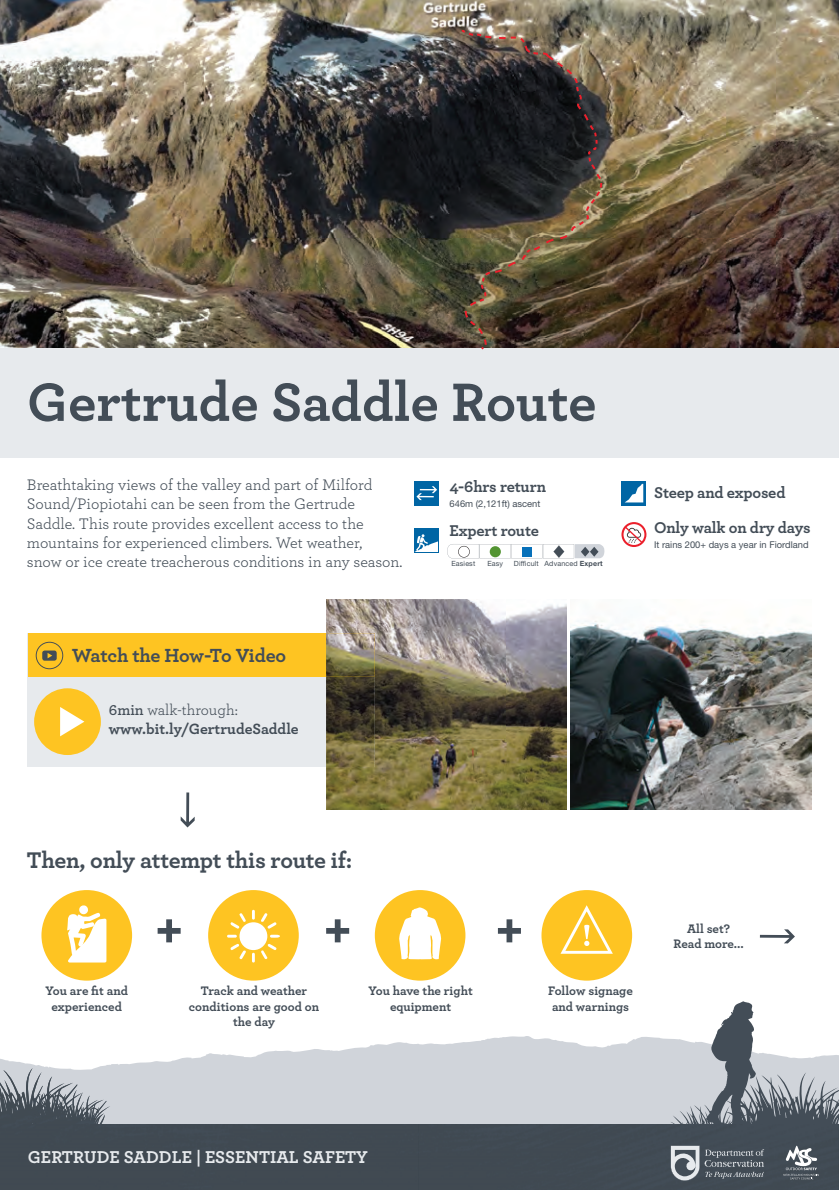
<style>
.page{position:relative;width:839px;height:1190px;background:#fff}
.page>*{position:absolute;margin:0;border:0;box-sizing:border-box;transform-origin:0 0}
.t1{font:700 56.6px "Archer";color:#434d57}
.t2{font:700 23.8px "Archer";letter-spacing:-.01em;color:#434d57}
.t3{font:700 20px "Archer";letter-spacing:-.015em;color:#434d57}
.t4{font:700 18px "Archer";color:#e7eaed}
.t5{font:700 16.4px "Archer";letter-spacing:-.01em;color:#434d57}
.t6{font:16px/19.2px "Archer";color:#434d57}
.t7{font:700 15.6px/18.6px "Archer";color:#434d57}
.t8{font:700 13px/15.6px "Archer";color:#434d57;text-align:center}
.t9{font:9.4px "Helvetica Neue LT Std";color:#434d57}
.t10{font:7.2px "Helvetica Neue LT Std";letter-spacing:.02em;color:#434d57}
.s1{font-weight:600}
.s2{font-weight:400}
.s3{font-weight:700}
</style>
<div class="page">
<img style="left:0;top:0;width:838px;height:348px">
<div style="left:28px;top:633px;width:346px;height:134px;background:#e7eaed"></div>
<svg style="left:0;top:1036px;width:670px;height:88px;fill:#d0d4da"></svg>
<div style="left:0;top:348px;width:838px;height:109px;background:#e7eaed"></div>
<svg style="left:0;top:1068px;width:110px;height:56px;background:#92989f"></svg>
<div style="left:0;top:1124px;width:838px;height:66px;background:#414a52"></div>
<svg style="left:670px;top:1001px;width:168px;height:179px"></svg>
<div style="left:41px;top:890px;width:91px;height:90px;background:#fec422;border-radius:50%"></div>
<div style="left:208px;top:890px;width:90px;height:90px;background:#fec422;border-radius:50%"></div>
<div style="left:374px;top:890px;width:91px;height:90px;background:#fec422;border-radius:50%"></div>
<div style="left:541px;top:890px;width:90px;height:90px;background:#fec422;border-radius:50%"></div>
<div style="left:28px;top:633px;width:346px;height:43px;background:#fec422"></div>
<svg style="left:36px;top:641px;width:27px;height:28px"></svg>
<svg style="left:759px;top:929px;width:35px;height:14px"></svg>
<svg style="left:180px;top:792px;width:14px;height:35px"></svg>
<svg style="left:157px;top:919px;width:23px;height:23px"></svg>
<svg style="left:326px;top:919px;width:23px;height:23px"></svg>
<svg style="left:497px;top:919px;width:23px;height:23px"></svg>
<svg style="left:621px;top:481px;width:24px;height:24px"></svg>
<svg style="left:624px;top:484px;width:19px;height:18px"></svg>
<svg style="left:621px;top:522px;width:25px;height:25px"></svg>
<div style="left:414px;top:481px;width:24px;height:24px;background:#0065a4"></div>
<svg style="left:416px;top:486px;width:21px;height:14px"></svg>
<div style="left:414px;top:528px;width:24px;height:25px;background:linear-gradient(to right,#0065a4,#0065a4)"></div>
<svg style="left:414px;top:534px;width:23px;height:17px"></svg>
<svg style="left:447px;top:544px;width:157px;height:14px"></svg>
<svg style="left:399px;top:907px;width:42px;height:52px"></svg>
<svg style="left:67px;top:905px;width:39px;height:57px"></svg>
<div style="left:34px;top:688px;width:67px;height:67px;background:#fec422;border-radius:50%"></div>
<svg style="left:60px;top:707px;width:24px;height:29px"></svg>
<svg style="left:270px;top:934px;width:10px;height:3px"></svg>
<div style="left:239px;top:922px;width:28px;height:28px;background:#fff;border-radius:50%"></div>
<svg style="left:227px;top:934px;width:10px;height:3px"></svg>
<svg style="left:230px;top:943px;width:16px;height:16px"></svg>
<svg style="left:230px;top:913px;width:16px;height:15px"></svg>
<svg style="left:261px;top:943px;width:15px;height:16px"></svg>
<svg style="left:252px;top:909px;width:24px;height:19px"></svg>
<svg style="left:252px;top:952px;width:3px;height:10px"></svg>
<svg style="left:561px;top:905px;width:51px;height:48px"></svg>
<img style="left:326px;top:599px;width:240px;height:211px">
<img style="left:326px;top:676px;width:48px;height:91px">
<img style="left:326px;top:633px;width:48px;height:43px">
<img style="left:570px;top:620px;width:240px;height:190px">
<img style="left:461px;top:30px;width:139px;height:319px">
<h1 class="t1" style="left:27px;top:357px;width:570px">Gertrude Saddle Route</h1>
<p class="t6" style="left:27px;top:474px;width:377px">Breathtaking views of the valley and part of Milford Sound/Piopiotahi can be seen from the Gertrude Saddle. This route provides excellent access to the mountains for experienced climbers. Wet weather,<br>snow or ice create treacherous conditions in any season.</p>
<p class="t3" style="left:72px;top:639px;width:216px">Watch the How-To Video</p>
<p class="t7" style="left:109px;top:699px;width:191px"><span class="s1">6min</span> <span class="s2">walk-through: </span>www.bit.ly/GertrudeSaddle</p>
<p class="t5" style="left:449px;top:474px;width:98px">4-6hrs return</p>
<p class="t9" style="left:449px;top:498px;width:92px">646m (2,121ft) ascent</p>
<p class="t5" style="left:449px;top:517px;width:91px">Expert route</p>
<p class="t10" style="left:451px;top:559px;width:25px">Easiest</p>
<p class="t10" style="left:487px;top:559px;width:17px">Easy</p>
<p class="t10" style="left:513px;top:559px;width:90px">Difficult Advanced <span class="s3">Expert</span></p>
<p class="t5" style="left:653px;top:479px;width:133px">Steep and exposed</p>
<p class="t5" style="left:653px;top:514px;width:158px">Only walk on dry days</p>
<p class="t9" style="left:653px;top:539px;width:156px">It rains 200+ days a year in Fiordland</p>
<h2 class="t2" style="left:27px;top:841px;width:326px">Then, only attempt this route if:</h2>
<p class="t8" style="left:45px;top:982px;width:84px">You are fit and experienced</p>
<p class="t8" style="left:189px;top:982px;width:132px">Track and weather conditions are good on the day</p>
<p class="t8" style="left:368px;top:982px;width:106px">You have the right equipment</p>
<p class="t8" style="left:548px;top:982px;width:86px;text-align:left">Follow signage and warnings</p>
<p class="t8" style="left:673px;top:919px;width:72px">All set?<br>Read more...</p>
<p class="t4" style="left:28px;top:1142px;width:341px">GERTRUDE SADDLE | ESSENTIAL SAFETY</p>
</div>
